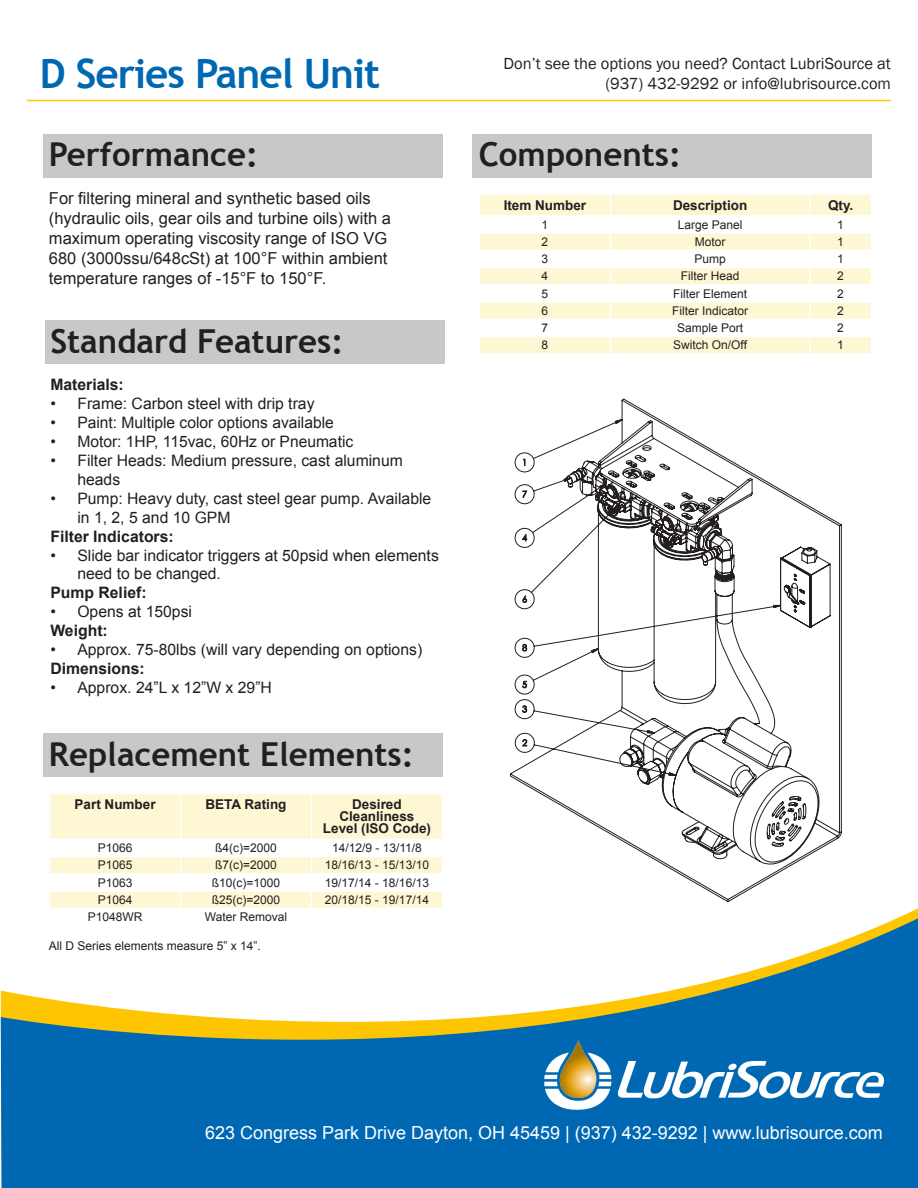
<style>
.page{position:relative;width:918px;height:1188px;background:#fff}
.page>*{position:absolute;margin:0;border:0;box-sizing:border-box;transform-origin:0 0}
.t1{font:700 40.5px "Trebuchet MS";letter-spacing:-.025em;color:#0068b3}
.t2{font:700 33px "Trebuchet MS";color:#231f20}
.t3{font:18px "Arial";color:#fff}
.t4{font:16.5px/19.8px "Arial";color:#231f20}
.t5{font:16.5px/19.8px "Franklin Gothic";color:#231f20;text-align:right}
.t6{font:15.75px/18.9px "Arial";color:#231f20}
.t7{font:700 15.75px "Arial";color:#231f20}
.t8{font:700 13.5px/12px "Arial";color:#231f20;text-align:center}
.t9{font:12px "Arial";color:#231f20}
</style>
<div class="page">
<div style="left:44px;top:134px;width:399px;height:44px;background:#c7c8ca"></div>
<div style="left:44px;top:734px;width:399px;height:43px;background:#c7c8ca"></div>
<div style="left:472px;top:134px;width:400px;height:44px;background:#c7c8ca"></div>
<svg style="left:50px;top:794px;width:392px;height:114px"></svg>
<hr style="left:27px;top:100px;width:864px;height:1px;background:#fec502">
<svg style="left:1px;top:918px;width:917px;height:270px;fill:#0068b3"></svg>
<img style="left:545px;top:1041px;width:339px;height:69px">
<div style="left:45px;top:321px;width:400px;height:43px;background:#c7c8ca"></div>
<svg style="left:480px;top:194px;width:391px;height:159px"></svg>
<svg style="left:510px;top:398px;width:332px;height:505px"></svg>
<p class="t1" style="left:40px;top:48px;width:342px">D Series Panel Unit</p>
<p class="t2" style="left:49px;top:134px;width:211px">Performance:</p>
<p class="t4" style="left:49px;top:189px;width:344px">For filtering mineral and synthetic based oils (hydraulic oils, gear oils and turbine oils) with a maximum operating viscosity range of ISO VG 680 (3000ssu/648cSt) at 100°F within ambient temperature ranges of -15°F to 150°F.</p>
<p class="t2" style="left:50px;top:321px;width:295px">Standard Features:</p>
<p class="t7" style="left:50px;top:374px;width:75px">Materials:</p>
<p class="t6" style="left:50px;top:394px;width:266px">• Frame: Carbon steel with drip tray</p>
<p class="t6" style="left:50px;top:413px;width:285px">• Paint: Multiple color options available</p>
<p class="t6" style="left:50px;top:432px;width:304px">• Motor: 1HP, 115vac, 60Hz or Pneumatic</p>
<p class="t6" style="left:77px;top:451px;width:327px;text-indent:-27px">• Filter Heads: Medium pressure, cast aluminum heads</p>
<p class="t6" style="left:77px;top:489px;width:355px;text-indent:-27px">• Pump: Heavy duty, cast steel gear pump. Available in 1, 2, 5 and 10 GPM</p>
<p class="t7" style="left:50px;top:526px;width:125px">Filter Indicators:</p>
<p class="t6" style="left:77px;top:546px;width:363px;text-indent:-27px">• Slide bar indicator triggers at 50psid when elements need to be changed.</p>
<p class="t7" style="left:50px;top:582px;width:98px">Pump Relief:</p>
<p class="t6" style="left:50px;top:602px;width:143px">• Opens at 150psi</p>
<p class="t7" style="left:50px;top:620px;width:59px">Weight:</p>
<p class="t6" style="left:50px;top:640px;width:373px">• Approx. 75-80lbs (will vary depending on options)</p>
<p class="t7" style="left:50px;top:658px;width:96px">Dimensions:</p>
<p class="t6" style="left:50px;top:678px;width:223px">• Approx. 24”L x 12”W x 29”H</p>
<p class="t2" style="left:49px;top:733px;width:367px">Replacement Elements:</p>
<p class="t8" style="left:75px;top:799px;width:83px">Part Number</p>
<p class="t8" style="left:206px;top:799px;width:82px">BETA Rating</p>
<p class="t8" style="left:339px;top:799px;width:77px">Desired<br>Cleanliness</p>
<p class="t8" style="left:323px;top:823px;width:110px">Level (ISO Code)</p>
<p class="t9" style="left:98px;top:840px;width:36px">P1066</p>
<p class="t9" style="left:215px;top:840px;width:63px">ß4(c)=2000</p>
<p class="t9" style="left:332px;top:840px;width:91px">14/12/9 - 13/11/8</p>
<p class="t9" style="left:98px;top:857px;width:36px">P1065</p>
<p class="t9" style="left:215px;top:857px;width:63px">ß7(c)=2000</p>
<p class="t9" style="left:325px;top:857px;width:106px">18/16/13 - 15/13/10</p>
<p class="t9" style="left:98px;top:875px;width:36px">P1063</p>
<p class="t9" style="left:212px;top:875px;width:70px">ß10(c)=1000</p>
<p class="t9" style="left:325px;top:875px;width:106px">19/17/14 - 18/16/13</p>
<p class="t9" style="left:98px;top:892px;width:36px">P1064</p>
<p class="t9" style="left:212px;top:892px;width:70px">ß25(c)=2000</p>
<p class="t9" style="left:325px;top:892px;width:106px">20/18/15 - 19/17/14</p>
<p class="t9" style="left:88px;top:909px;width:56px">P1048WR</p>
<p class="t9" style="left:205px;top:909px;width:84px">Water Removal</p>
<p class="t9" style="left:49px;top:938px;width:214px">All D Series elements measure 5” x 14”.</p>
<p class="t5" style="left:504px;top:54px;width:389px">Don’t see the options you need? Contact LubriSource at (937) 432-9292 or info@lubrisource.com</p>
<p class="t2" style="left:479px;top:134px;width:204px">Components:</p>
<p class="t8" style="left:504px;top:199px;width:84px">Item Number</p>
<p class="t8" style="left:673px;top:199px;width:76px">Description</p>
<p class="t8" style="left:828px;top:199px;width:27px">Qty.</p>
<p class="t9" style="left:542px;top:217px;width:8px">1</p>
<p class="t9" style="left:678px;top:217px;width:66px">Large Panel</p>
<p class="t9" style="left:837px;top:217px;width:8px">1</p>
<p class="t9" style="left:542px;top:234px;width:8px">2</p>
<p class="t9" style="left:695px;top:234px;width:32px">Motor</p>
<p class="t9" style="left:837px;top:234px;width:8px">1</p>
<p class="t9" style="left:542px;top:251px;width:8px">3</p>
<p class="t9" style="left:694px;top:251px;width:33px">Pump</p>
<p class="t9" style="left:837px;top:251px;width:8px">1</p>
<p class="t9" style="left:542px;top:268px;width:8px">4</p>
<p class="t9" style="left:681px;top:268px;width:60px">Filter Head</p>
<p class="t9" style="left:837px;top:268px;width:8px">2</p>
<p class="t9" style="left:542px;top:286px;width:8px">5</p>
<p class="t9" style="left:673px;top:286px;width:76px">Filter Element</p>
<p class="t9" style="left:837px;top:286px;width:8px">2</p>
<p class="t9" style="left:542px;top:303px;width:8px">6</p>
<p class="t9" style="left:672px;top:303px;width:78px">Filter Indicator</p>
<p class="t9" style="left:837px;top:303px;width:8px">2</p>
<p class="t9" style="left:542px;top:320px;width:8px">7</p>
<p class="t9" style="left:677px;top:320px;width:68px">Sample Port</p>
<p class="t9" style="left:837px;top:320px;width:8px">2</p>
<p class="t9" style="left:542px;top:337px;width:8px">8</p>
<p class="t9" style="left:673px;top:337px;width:75px">Switch On/Off</p>
<p class="t9" style="left:837px;top:337px;width:8px">1</p>
<p class="t3" style="left:205px;top:1120px;width:679px">623 Congress Park Drive Dayton, OH 45459 | (937) 432-9292 | www.lubrisource.com</p>
</div>
